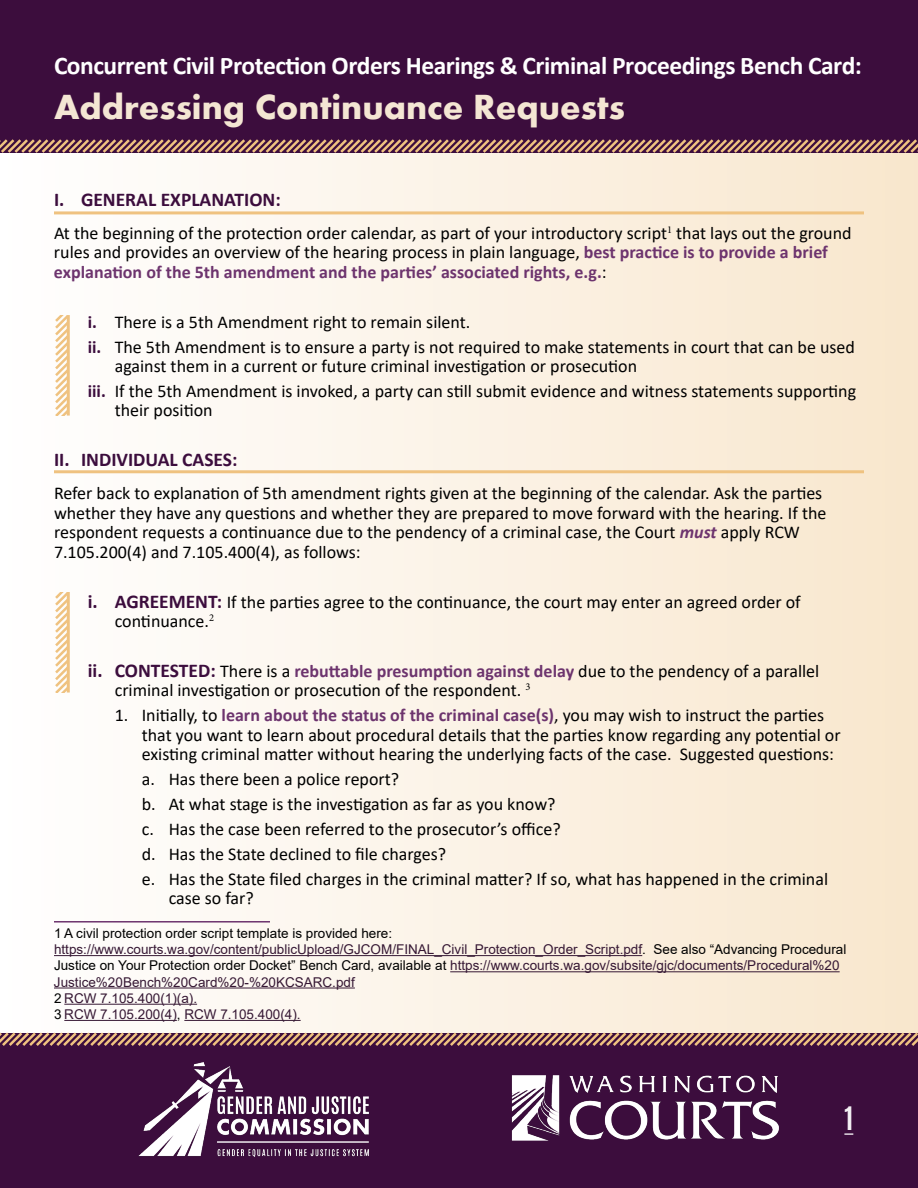
<style>
.page{position:relative;width:918px;height:1188px;background:#fff}
.page>*{position:absolute;margin:0;border:0;box-sizing:border-box;transform-origin:0 0}
.t1{font:700 36px "Aharoni";color:#f4e6d3}
.t2{font:700 27px "Antonio";color:#f4f1f4}
.t3{font:700 25.5px "Calibri";letter-spacing:-.02em;color:#fff}
.t4{font:700 19.5px "Calibri";color:#3c0d3d}
.t5{font:18px/19.5px "Calibri";color:#000}
.t6{font:13.5px/16.2px "Arial";color:#361834}
.s1{font-weight:700;color:#6d346e}
.s2{font-weight:700;color:#3c0d3d}
.s3{font-weight:700;font-style:italic;color:#6d346e}
.s4{font-weight:700;font-size:19.5px;color:#3c0d3d}
.s5{color:#000}
</style>
<div class="page">
<div style="left:1px;top:149px;width:916px;height:1038px;background:linear-gradient(to right,#fefeff,#f8e7cd)"></div>
<div style="left:0;top:0;width:918px;height:152px;background:#3c0d3d"></div>
<hr style="left:54px;top:921px;width:216px;height:2px;background:#6d346e">
<hr style="left:54px;top:955px;width:588px;height:1px;background:#361834">
<hr style="left:450px;top:971px;width:390px;height:1px;background:#361834">
<hr style="left:54px;top:988px;width:301px;height:1px;background:#361834">
<hr style="left:64px;top:1004px;width:133px;height:1px;background:#361834">
<hr style="left:64px;top:1020px;width:113px;height:1px;background:#361834">
<hr style="left:184px;top:1020px;width:117px;height:1px;background:#361834">
<svg style="left:0;top:139px;width:918px;height:16px"></svg>
<div style="left:0;top:1033px;width:918px;height:155px;background:#3c0d3d"></div>
<svg style="left:0;top:1030px;width:918px;height:16px"></svg>
<hr style="left:54px;top:470px;width:810px;height:3px;background:#efc280">
<hr style="left:54px;top:211px;width:810px;height:3px;background:#efc280">
<svg style="left:54px;top:592px;width:13px;height:101px"></svg>
<hr style="left:67px;top:592px;width:3px;height:101px;background:#efc280">
<img style="left:138px;top:1062px;width:231px;height:94px">
<svg style="left:844px;top:1133px;width:9px;height:2px"></svg>
<img style="left:511px;top:1075px;width:268px;height:66px">
<svg style="left:54px;top:315px;width:13px;height:101px"></svg>
<hr style="left:67px;top:315px;width:3px;height:101px;background:#efc280">
<h3 class="t3" style="left:54px;top:48px;width:810px">Concurrent Civil Protection Orders Hearings &amp; Criminal Proceedings Bench Card:</h3>
<h1 class="t1" style="left:54px;top:93px;width:572px">Addressing Continuance Requests</h1>
<p class="t4" style="left:54px;top:186px;width:228px">I. GENERAL EXPLANATION:</p>
<p class="t5" style="left:54px;top:223px;width:799px">At the beginning of the protection order calendar, as part of your introductory script<sup>1</sup> that lays out the ground rules and provides an overview of the hearing process in plain language, <span class="s1">best practice is to provide a brief explanation of the 5th amendment and the parties’ associated rights, e.g.</span>:</p>
<p class="t5" style="left:88px;top:309px;width:769px;line-height:24.9px"><span class="s2">i.</span> There is a 5th Amendment right to remain silent.<br><span class="s2">ii.</span> The 5th Amendment is to ensure a party is not required to make statements in court that can be used</p>
<p class="t5" style="left:88px;top:353px;width:770px;line-height:24.9px;text-indent:27px">against them in a current or future criminal investigation or prosecution<br><span class="s2">iii.</span> If the 5th Amendment is invoked, a party can still submit evidence and witness statements supporting</p>
<p class="t5" style="left:115px;top:400px;width:99px">their position</p>
<p class="t4" style="left:54px;top:446px;width:185px">II. INDIVIDUAL CASES:</p>
<p class="t5" style="left:54px;top:483px;width:774px">Refer back to explanation of 5th amendment rights given at the beginning of the calendar. Ask the parties whether they have any questions and whether they are prepared to move forward with the hearing. If the respondent requests a continuance due to the pendency of a criminal case, the Court <span class="s3">must</span> apply RCW 7.105.200(4) and 7.105.400(4), as follows:</p>
<p class="t5" style="left:115px;top:591px;width:688px;text-indent:-27px"><span class="s4">i. AGREEMENT:</span> If the parties agree to the continuance, the court may enter an agreed order of continuance.<sup>2</sup></p>
<p class="t5" style="left:115px;top:661px;width:706px;text-indent:-27px"><span class="s4">ii. CONTESTED:</span> There is a <span class="s1">rebuttable presumption against delay</span> due to the pendency of a parallel criminal investigation or prosecution of the respondent. <sup>3</sup></p>
<p class="t5" style="left:142px;top:705px;width:700px;text-indent:-27px">1. Initially, to <span class="s1">learn about the status of the criminal case(s)</span>, you may wish to instruct the parties that you want to learn about procedural details that the parties know regarding any potential or existing criminal matter without hearing the underlying facts of the case. Suggested questions:</p>
<p class="t5" style="left:142px;top:766px;width:688px;line-height:24.9px">a. Has there been a police report?<br>b. At what stage is the investigation as far as you know?<br>c. Has the case been referred to the prosecutor’s office?<br>d. Has the State declined to file charges?<br>e. Has the State filed charges in the criminal matter? If so, what has happened in the criminal</p>
<p class="t5" style="left:169px;top:888px;width:87px">case so far?</p>
<p class="t6" style="left:54px;top:925px;width:794px"><span class="s5">1 A civil protection order script template is provided here: </span>https://www.courts.wa.gov/content/publicUpload/GJCOM/FINAL_Civil_Protection_Order_Script.pdf<span class="s5">. See also “Advancing Procedural Justice on Your Protection order Docket” Bench Card, available at</span> https://www.courts.wa.gov/subsite/gjc/documents/Procedural%20<br>Justice%20Bench%20Card%20-%20KCSARC.pdf<br><span class="s5">2</span> RCW 7.105.400(1)(a).<br><span class="s5">3</span> RCW 7.105.200(4)<span class="s5">,</span> RCW 7.105.400(4).</p>
<h2 class="t2" style="left:844px;top:1098px;width:10px">1</h2>
</div>
